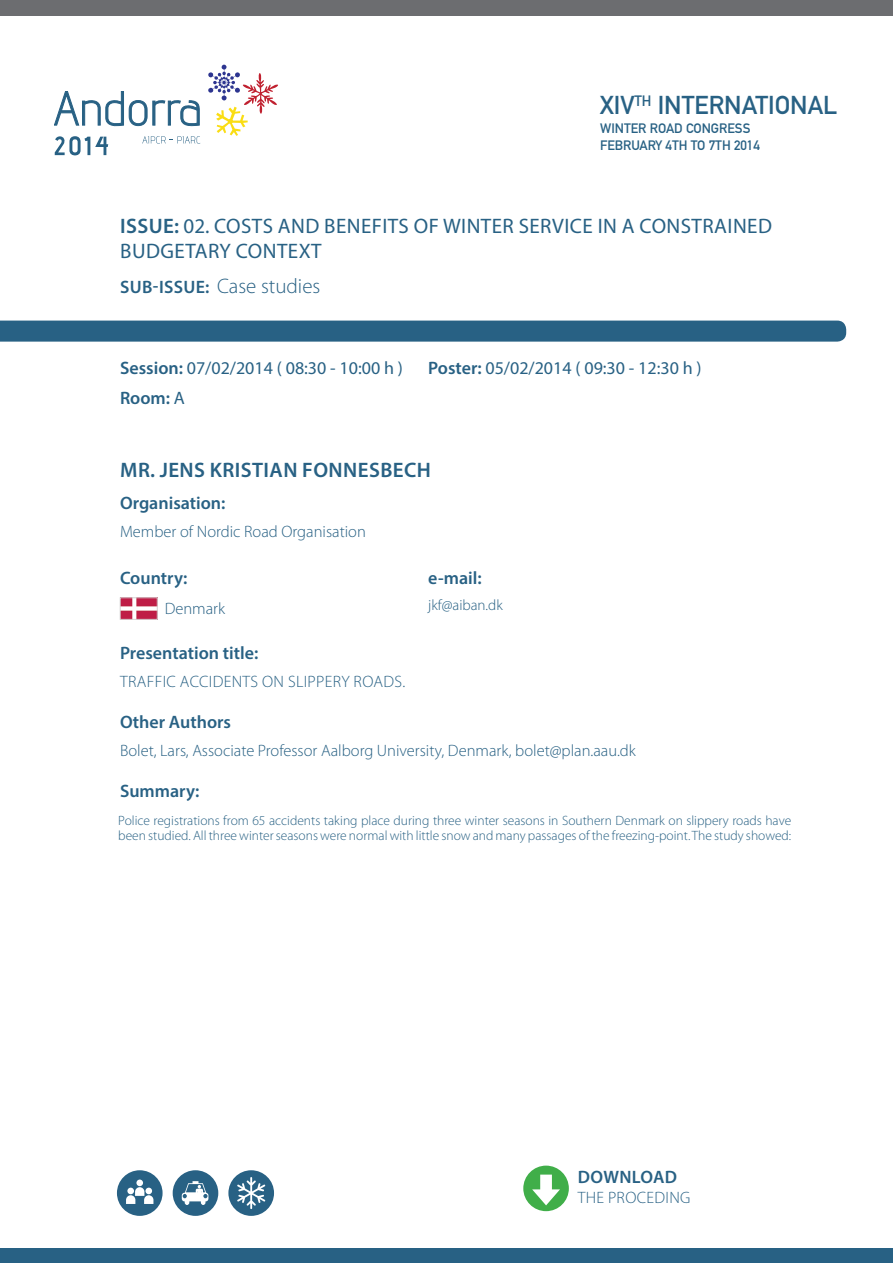
<style>
.page{position:relative;width:893px;height:1263px;background:#fff}
.page>*{position:absolute;margin:0;border:0;box-sizing:border-box;transform-origin:0 0}
.t1{font:25.5px "DIN Mittelschrift Std";color:#286184}
.Estilo_de_párrafo_3{font:21px/25.2px "Myriad Pro";letter-spacing:.02em;color:#286184}
.t2{font:600 21px "Myriad Pro";letter-spacing:.02em;color:#286184}
.t3{font:300 21px "Myriad Pro";color:#286184}
.Estilo_de_párrafo_2{font:600 18px "Myriad Pro";color:#286184}
.t4{font:18px "Myriad Pro";color:#286184}
.Estilo_de_párrafo_2-2{font:600 18px "Myriad Pro";letter-spacing:.02em;color:#286184}
.Estilo_de_párrafo_2-3{font:300 16.5px "Myriad Pro";color:#286184}
.Estilo_de_párrafo_2-4{font:300 16.5px "Myriad Pro";letter-spacing:.02em;color:#286184}
.Estilo_de_párrafo_2-5{font:300 15px "Myriad Pro";color:#286184}
.t5{font:300 13.5px/15px "Myriad Pro";color:#286184}
.t6{font:13.5px/16.2px "DIN Mittelschrift Std";color:#286184}
.s1{font-weight:600}
.s2{font-weight:600;font-size:18px}
.s3{font-weight:400}
</style>
<div class="page">
<svg style="left:173px;top:1170px;width:45px;height:46px"></svg>
<svg style="left:228px;top:1170px;width:46px;height:46px"></svg>
<svg style="left:117px;top:1170px;width:46px;height:46px"></svg>
<div style="left:0;top:1248px;width:893px;height:15px;background:#286184"></div>
<div style="left:0;top:0;width:893px;height:16px;background:#6c6d70"></div>
<svg style="left:54px;top:91px;width:146px;height:36px"></svg>
<svg style="left:55px;top:136px;width:53px;height:19px"></svg>
<svg style="left:142px;top:136px;width:58px;height:8px"></svg>
<svg style="left:208px;top:65px;width:70px;height:71px"></svg>
<div style="left:0;top:321px;width:846px;height:21px;background:#286184"></div>
<div style="left:523px;top:1165px;width:46px;height:46px;background:#40ae49;border-radius:50%"></div>
<svg style="left:532px;top:1174px;width:28px;height:31px"></svg>
<img style="left:122px;top:600px;width:33px;height:17px">
<div style="left:120px;top:598px;width:37px;height:21px;border:1px solid #d4d3d3"></div>
<h1 class="t1" style="left:600px;top:90px;width:239px">XIV<sup>TH</sup> INTERNATIONAL</h1>
<p class="t6" style="left:600px;top:121px;width:161px">WINTER ROAD CONGRESS<br>FEBRUARY 4TH TO 7TH 2014</p>
<p class="Estilo_de_párrafo_3" style="left:120px;top:214px;width:653px"><span class="s1">ISSUE:</span> 02. COSTS AND BENEFITS OF WINTER SERVICE IN A CONSTRAINED<br>BUDGETARY CONTEXT</p>
<p class="t3" style="left:120px;top:273px;width:202px"><span class="s2">SUB-ISSUE:</span> Case studies</p>
<p class="t4" style="left:120px;top:358px;width:284px"><span class="s1">Session:</span> 07/02/2014 ( 08:30 - 10:00 h )</p>
<p class="Estilo_de_párrafo_2" style="left:120px;top:386px;width:66px">Room: <span class="s3">A</span></p>
<p class="t4" style="left:428px;top:358px;width:275px"><span class="s1">Poster:</span> 05/02/2014 ( 09:30 - 12:30 h )</p>
<p class="t2" style="left:120px;top:457px;width:312px">MR. JENS KRISTIAN FONNESBECH</p>
<p class="Estilo_de_párrafo_2" style="left:120px;top:491px;width:107px">Organisation:</p>
<p class="Estilo_de_párrafo_2-3" style="left:120px;top:522px;width:247px">Member of Nordic Road Organisation</p>
<p class="Estilo_de_párrafo_2" style="left:120px;top:566px;width:69px">Country:</p>
<p class="Estilo_de_párrafo_2-3" style="left:165px;top:598px;width:62px">Denmark</p>
<p class="Estilo_de_párrafo_2" style="left:428px;top:566px;width:55px">e-mail:</p>
<p class="Estilo_de_párrafo_2-5" style="left:428px;top:596px;width:76px">jkf@aiban.dk</p>
<p class="Estilo_de_párrafo_2" style="left:120px;top:641px;width:140px">Presentation title:</p>
<p class="Estilo_de_párrafo_2-4" style="left:120px;top:672px;width:287px">TRAFFIC ACCIDENTS ON SLIPPERY ROADS.</p>
<p class="Estilo_de_párrafo_2" style="left:120px;top:710px;width:113px">Other Authors</p>
<p class="Estilo_de_párrafo_2-3" style="left:120px;top:741px;width:517px">Bolet, Lars, Associate Professor Aalborg University, Denmark, bolet@plan.aau.dk</p>
<p class="Estilo_de_párrafo_2" style="left:120px;top:779px;width:81px">Summary:</p>
<p class="t5" style="left:118px;top:813px;width:674px">Police registrations from 65 accidents taking place during three winter seasons in Southern Denmark on slippery roads have been studied. All three winter seasons were normal with little snow and many passages of the freezing-point. The study showed:</p>
<p class="Estilo_de_párrafo_2-2" style="left:578px;top:1165px;width:101px">DOWNLOAD</p>
<p class="Estilo_de_párrafo_2-4" style="left:578px;top:1187px;width:114px">THE PROCEDING</p>
</div>
